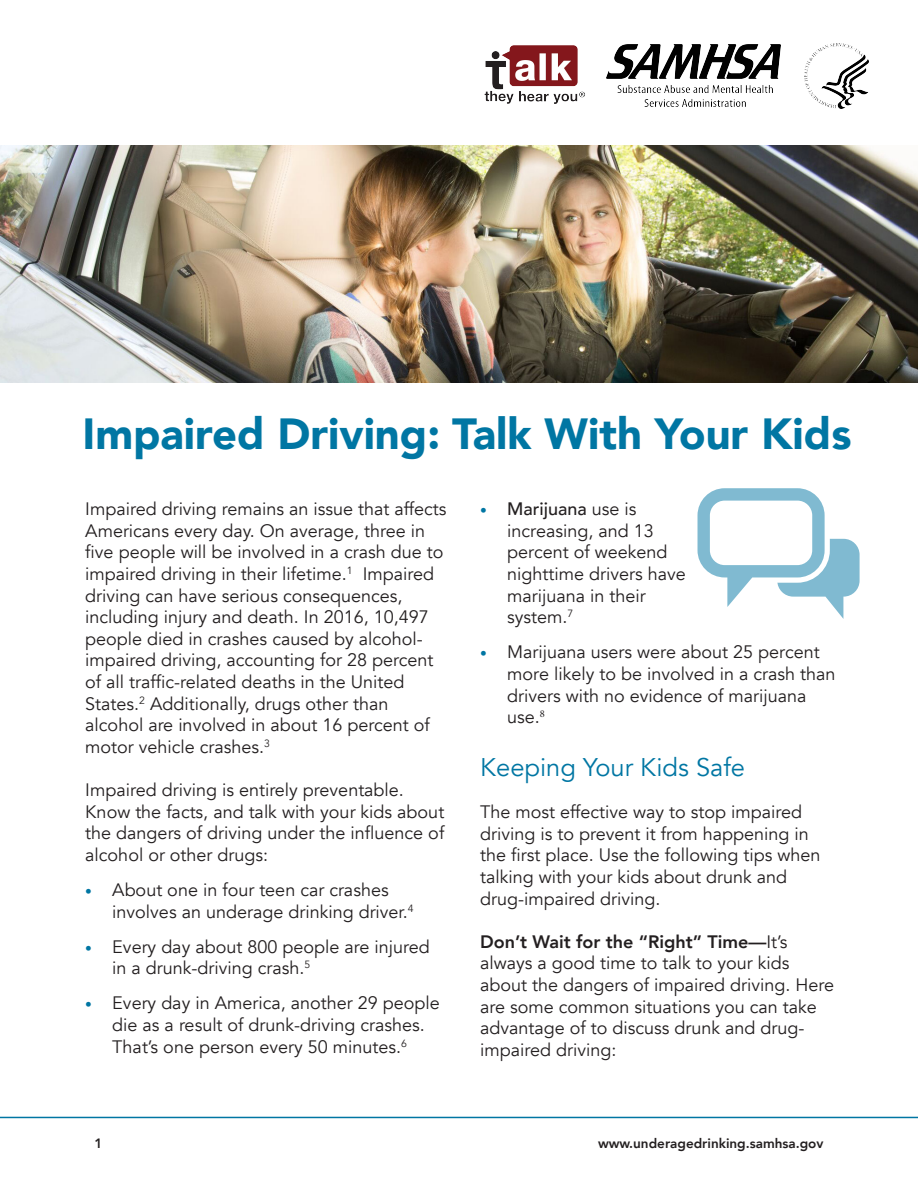
<style>
.page{position:relative;width:918px;height:1188px;background:#fff}
.page>*{position:absolute;margin:0;border:0;box-sizing:border-box;transform-origin:0 0}
.t1{font:900 43.5px "Avenir";color:#0076a3}
.t2{font:25.5px "Avenir";color:#0076a3}
.t3{font:18px/21.6px "Avenir";color:#231f20}
.t4{font:800 13.5px "Avenir";color:#231f20}
.s1{font-size:13.5px;color:#0076a3}
.s2{font-weight:500}
.s3{font-weight:800}
</style>
<div class="page">
<img style="left:484px;top:46px;width:101px;height:57px">
<img style="left:607px;top:45px;width:174px;height:61px">
<img style="left:804px;top:43px;width:65px;height:66px">
<img style="left:0;top:145px;width:918px;height:238px">
<hr style="left:0;top:1117px;width:918px;height:1px;background:#0076a3">
<svg style="left:697px;top:488px;width:163px;height:131px"></svg>
<h1 class="t1" style="left:82px;top:397px;width:770px">Impaired Driving: Talk With Your Kids</h1>
<p class="t3" style="left:85px;top:499px;width:363px">Impaired driving remains an issue that affects Americans every day. On average, three in five people will be involved in a crash due to impaired driving in their lifetime.<sup>1</sup> Impaired driving can have serious consequences, including injury and death. In 2016, 10,497 people died in crashes caused by alcohol&shy;impaired driving, accounting for 28 percent of all traffic-related deaths in the United States.<sup>2</sup> Additionally, drugs other than alcohol are involved in about 16 percent of motor vehicle crashes.<sup>3</sup></p>
<p class="t3" style="left:85px;top:779px;width:361px">Impaired driving is entirely preventable.<br>Know the facts, and talk with your kids about the dangers of driving under the influence of alcohol or other drugs:</p>
<p class="t3" style="left:112px;top:879px;width:303px;text-indent:-27px"><span class="s1">•</span> About one in four teen car crashes involves an underage drinking driver.<sup>4</sup></p>
<p class="t3" style="left:112px;top:936px;width:319px;text-indent:-27px"><span class="s1">•</span> Every day about 800 people are injured in a drunk-driving crash.<sup>5</sup></p>
<p class="t3" style="left:112px;top:993px;width:329px;text-indent:-27px"><span class="s1">•</span> Every day in America, another 29 people die as a result of drunk-driving crashes.<br>That’s one person every 50 minutes.<sup>6</sup></p>
<p class="t4" style="left:94px;top:1132px;width:9px">1</p>
<p class="t3" style="left:507px;top:499px;width:180px;text-indent:-27px"><span class="s1">•</span> <span class="s2">Marijuana</span> use is increasing, and 13 percent of weekend nighttime drivers have marijuana in their system.<sup>7</sup></p>
<p class="t3" style="left:507px;top:642px;width:330px;text-indent:-27px"><span class="s1">•</span> Marijuana users were about 25 percent more likely to be involved in a crash than drivers with no evidence of marijuana use.<sup>8</sup></p>
<h2 class="t2" style="left:480px;top:752px;width:266px">Keeping Your Kids Safe</h2>
<p class="t3" style="left:480px;top:802px;width:342px">The most effective way to stop impaired driving is to prevent it from happening in the first place. Use the following tips when talking with your kids about drunk and drug-impaired driving.</p>
<p class="t3" style="left:480px;top:931px;width:355px"><span class="s3">Don’t Wait for the “Right” Time—</span>It’s always a good time to talk to your kids about the dangers of impaired driving. Here are some common situations you can take advantage of to discuss drunk and drug&shy;impaired driving:</p>
<p class="t4" style="left:598px;top:1132px;width:227px">www.underagedrinking.samhsa.gov</p>
</div>
